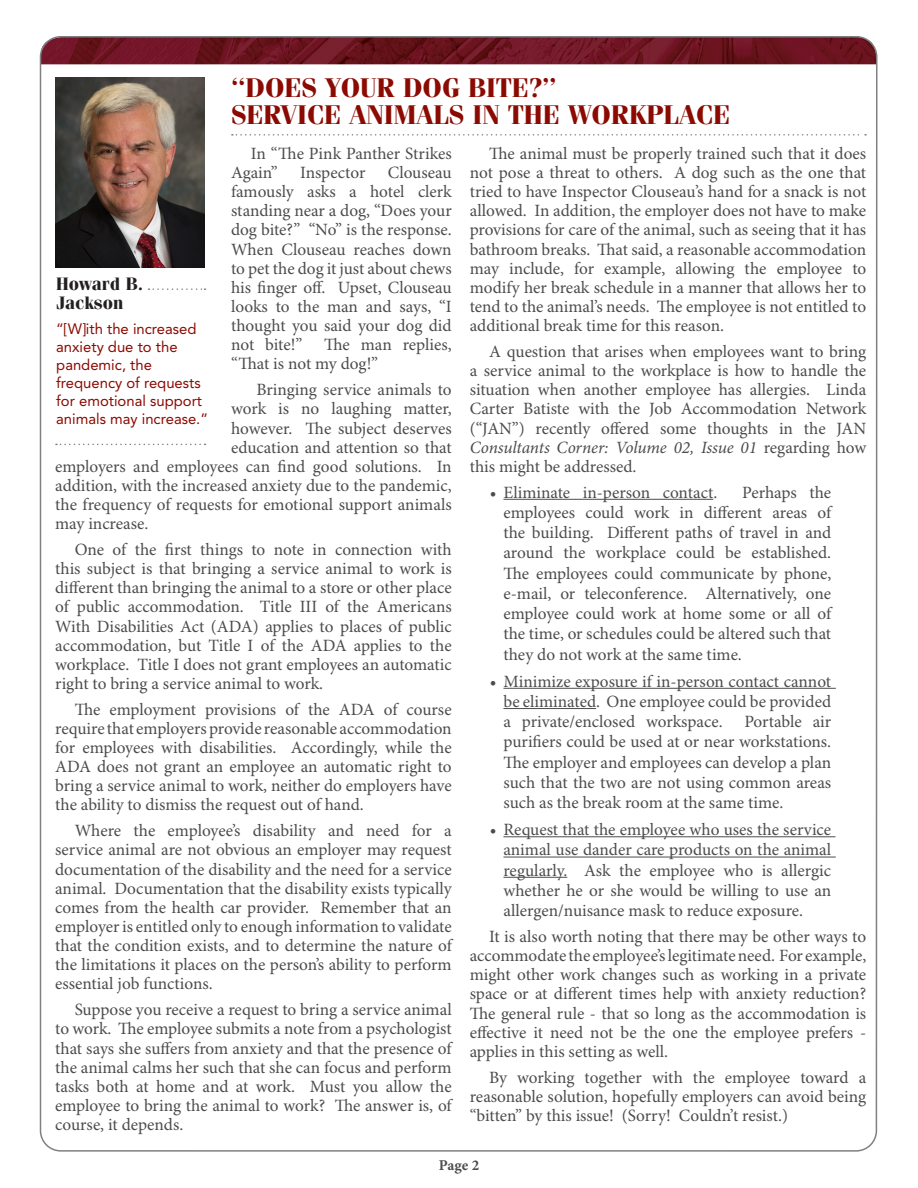
<style>
.page{position:relative;width:918px;height:1188px;background:#fff}
.page>*{position:absolute;margin:0;border:0;box-sizing:border-box;transform-origin:0 0}
.t1{font:700 27px/27px "Fenice";color:#8b0a02}
.t2{font:700 18px/19.5px "Fenice";color:#231f20}
.t3{font:17.25px/19.2px "Minion Pro";letter-spacing:-.005em;color:#4b4c4d;text-align:justify}
.t4{font:15px/18px "Avenir LT Std";color:#8b0a02}
.t5{font:700 15px "Minion Pro";color:#4b4c4d}
.s1{font-style:italic}
</style>
<div class="page">
<svg style="left:232px;top:134px;width:634px;height:2px"></svg>
<img style="left:55px;top:77px;width:149px;height:190px">
<svg style="left:56px;top:444px;width:150px;height:1px"></svg>
<svg style="left:148px;top:288px;width:58px;height:2px"></svg>
<hr style="left:503px;top:499px;width:210px;height:1px;background:#4b4c4d">
<hr style="left:503px;top:688px;width:333px;height:1px;background:#4b4c4d">
<hr style="left:503px;top:708px;width:93px;height:1px;background:#4b4c4d">
<hr style="left:503px;top:836px;width:332px;height:1px;background:#4b4c4d">
<hr style="left:503px;top:857px;width:333px;height:1px;background:#4b4c4d">
<hr style="left:503px;top:877px;width:64px;height:1px;background:#4b4c4d">
<img style="left:40px;top:37px;width:835px;height:27px">
<h1 class="t1" style="left:231px;top:74px;width:501px">“DOES YOUR DOG BITE?”<br>SERVICE ANIMALS IN THE WORKPLACE</h1>
<p class="t3" style="left:231px;top:145px;width:222px;text-indent:20px">In “The Pink Panther Strikes<br>Again”</p>
<p class="t3" style="left:470px;top:145px;width:398px;text-indent:19px">The animal must be properly trained such that it does not pose a threat to others. A dog such as the one that tried to have Inspector Clouseau’s hand for a snack is not allowed. In addition, the employer does not have to make provisions for care of the animal, such as seeing that it has bathroom breaks. That said, a reasonable accommodation may include, for example, allowing the employee to modify her break schedule in a manner that allows her to tend to the animal’s needs. The employee is not entitled to additional break time for this reason.</p>
<p class="t3" style="left:470px;top:343px;width:398px;text-indent:19px">A question that arises when employees want to bring a service animal to the workplace is how to handle the situation when another employee has allergies. Linda Carter Batiste with the Job Accommodation Network (“JAN”) recently offered some thoughts in the JAN <span class="s1">Consultants Corner: Volume 02, Issue 01</span> regarding how this might be addressed.</p>
<p class="t3" style="left:490px;top:483px;width:229px">• Eliminate in-person contact.</p>
<p class="t3" style="left:231px;top:164px;width:222px;text-indent:157px">Clouseau famously asks a hotel clerk standing near a dog, “Does your dog bite?” “No” is the response.<br>When Clouseau reaches down to pet the dog it just about chews his finger off. Upset, Clouseau looks to the man and says, “I thought you said your dog did not bite!”</p>
<p class="t3" style="left:300px;top:164px;width:67px">Inspector</p>
<p class="t2" style="left:56px;top:273px;width:88px">Howard B.<br>Jackson</p>
<p class="t4" style="left:56px;top:320px;width:153px">“[W]ith the increased anxiety due to the pandemic, the frequency of requests for emotional support animals may increase.”</p>
<p class="t3" style="left:231px;top:336px;width:222px;text-indent:93px">The man replies, “That is not my dog!”</p>
<p class="t3" style="left:256px;top:381px;width:197px">Bringing service animals to</p>
<p class="t3" style="left:231px;top:400px;width:222px">work is no laughing matter,</p>
<p class="t3" style="left:231px;top:419px;width:222px">however. The subject deserves</p>
<p class="t3" style="left:231px;top:438px;width:222px">education and attention so that</p>
<p class="t3" style="left:55px;top:457px;width:398px">employers and employees can find good solutions. In</p>
<p class="t3" style="left:55px;top:476px;width:398px">addition, with the increased anxiety due to the pandemic,</p>
<p class="t3" style="left:55px;top:496px;width:398px">the frequency of requests for emotional support animals</p>
<p class="t3" style="left:55px;top:515px;width:95px">may increase.</p>
<p class="t3" style="left:55px;top:541px;width:398px;text-indent:19px">One of the first things to note in connection with this subject is that bringing a service animal to work is different than bringing the animal to a store or other place of public accommodation. Title III of the Americans With Disabilities Act (ADA) applies to places of public accommodation, but Title I of the ADA applies to the workplace. Title I does not grant employees an automatic right to bring a service animal to work.</p>
<p class="t3" style="left:55px;top:700px;width:398px;text-indent:19px">The employment provisions of the ADA of course require that employers provide reasonable accommodation for employees with disabilities. Accordingly, while the ADA does not grant an employee an automatic right to bring a service animal to work, neither do employers have the ability to dismiss the request out of hand.</p>
<p class="t3" style="left:55px;top:822px;width:398px;text-indent:19px">Where the employee’s disability and need for a service animal are not obvious an employer may request documentation of the disability and the need for a service animal. Documentation that the disability exists typically comes from the health car provider. Remember that an employer is entitled only to enough information to validate that the condition exists, and to determine the nature of the limitations it places on the person’s ability to perform essential job functions.</p>
<p class="t3" style="left:55px;top:1001px;width:398px;text-indent:19px">Suppose you receive a request to bring a service animal to work. The employee submits a note from a psychologist that says she suffers from anxiety and that the presence of the animal calms her such that she can focus and perform tasks both at home and at work. Must you allow the employee to bring the animal to work? The answer is, of course, it depends.</p>
<p class="t3" style="left:503px;top:483px;width:329px;line-height:20.2px;text-indent:239px">Perhaps the employees could work in different areas of the building. Different paths of travel in and around the workplace could be established.<br>The employees could communicate by phone, e-mail, or teleconference. Alternatively, one employee could work at home some or all of the time, or schedules could be altered such that they do not work at the same time.</p>
<p class="t3" style="left:503px;top:672px;width:329px;line-height:20.2px;text-indent:-14px">• Minimize exposure if in-person contact cannot be eliminated. One employee could be provided a private/enclosed workspace.</p>
<p class="t3" style="left:503px;top:712px;width:329px;line-height:20.2px;text-indent:241px">Portable air purifiers could be used at or near workstations.<br>The employer and employees can develop a plan such that the two are not using common areas such as the break room at the same time.</p>
<p class="t3" style="left:503px;top:820px;width:329px;line-height:20.2px;text-indent:-14px">• Request that the employee who uses the service animal use dander care products on the animal regularly. Ask the employee who is allergic whether he or she would be willing to use an allergen/nuisance mask to reduce exposure.</p>
<p class="t3" style="left:470px;top:928px;width:398px;text-indent:19px">It is also worth noting that there may be other ways to accommodate the employee’s legitimate need. For example, might other work changes such as working in a private space or at different times help with anxiety reduction?<br>The general rule - that so long as the accommodation is effective it need not be the one the employee prefers - applies in this setting as well.</p>
<p class="t3" style="left:470px;top:1068px;width:398px;text-indent:19px">By working together with the employee toward a reasonable solution, hopefully employers can avoid being “bitten” by this issue! (Sorry! Couldn’t resist.)</p>
<p class="t5" style="left:439px;top:1155px;width:42px">Page 2</p>
</div>
